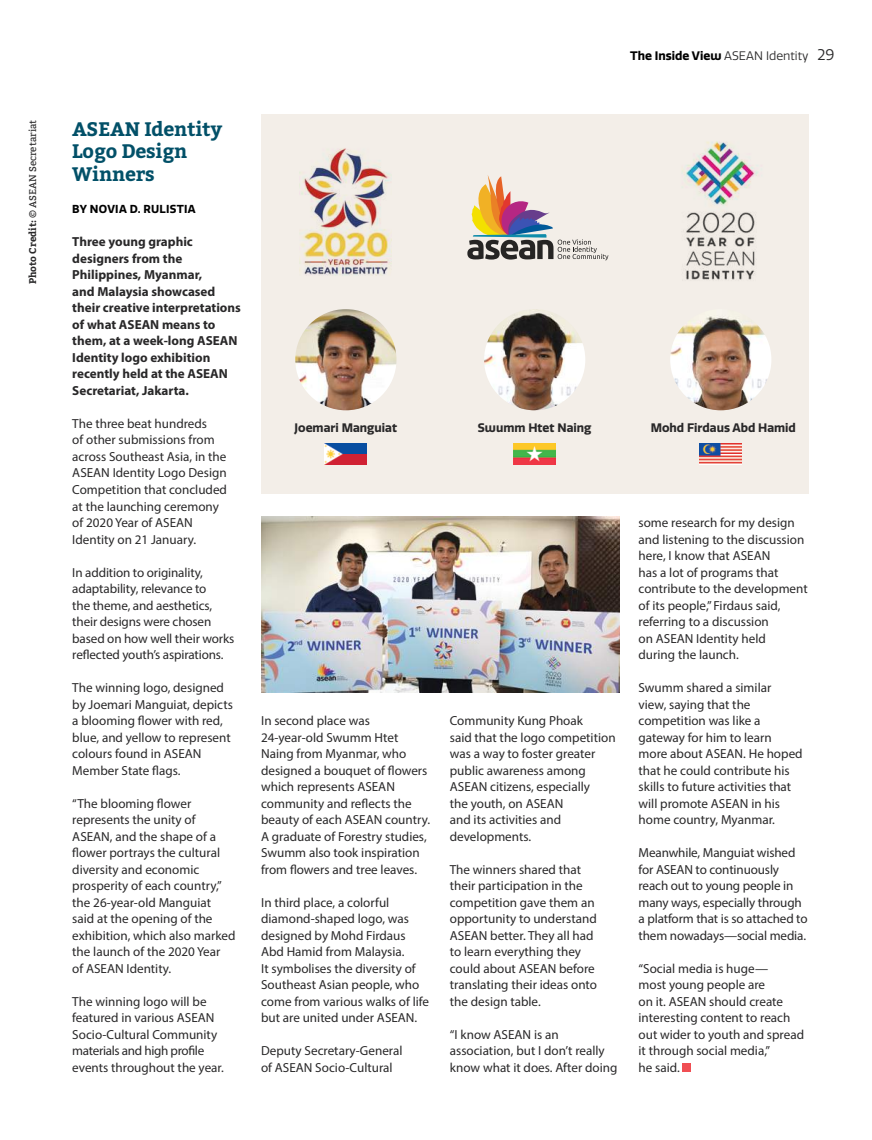
<style>
.page{position:relative;width:872px;height:1140px;background:#fff}
.page>*{position:absolute;margin:0;border:0;box-sizing:border-box;transform-origin:0 0}
.t1{font:700 19.5px/22.5px "Bitter";letter-spacing:-.01em;color:#025068}
.t2{font:13.2px/16.5px "Myriad Pro";color:#292829}
.t3{font:700 13.2px/16.5px "Myriad Pro";color:#292829}
.t4{font:700 12px "Quatro";color:#292829}
.t5{font:700 12px "Quatro";color:#000}
.t6{font:700 11.25px "Quatro";letter-spacing:.025em;color:#000}
.t7{font:9.75px "Bitter";color:#292829}
.s1{font-weight:700}
.s2{font-weight:400;color:#292829}
.s3{font-weight:400;font-size:15px;color:#292829}
</style>
<div class="page">
<div style="left:261px;top:114px;width:547px;height:380px;background:#f3eee8"></div>
<img style="left:261px;top:517px;width:358px;height:175px">
<img style="left:300px;top:148px;width:92px;height:128px">
<img style="left:682px;top:141px;width:76px;height:139px">
<svg style="left:467px;top:175px;width:141px;height:85px"></svg>
<img style="left:295px;top:309px;width:101px;height:101px;border-radius:51px">
<img style="left:484px;top:309px;width:101px;height:101px;border-radius:51px">
<img style="left:670px;top:309px;width:101px;height:101px;border-radius:51px">
<div style="left:682px;top:1063px;width:9px;height:8px;background:#f04e53"></div>
<img style="left:325px;top:443px;width:42px;height:21px">
<img style="left:513px;top:443px;width:43px;height:21px">
<img style="left:699px;top:443px;width:43px;height:21px">
<p class="t7" style="left:27px;top:284px;width:166px;rotate:-90deg"><span class="s1">Photo Credit:</span> © ASEAN Secretariat</p>
<p class="t5" style="left:630px;top:49px;width:206px">The Inside View <span class="s2">ASEAN Identity</span> <span class="s3">29</span></p>
<h1 class="t1" style="left:72px;top:118px;width:152px">ASEAN Identity<br>Logo Design<br>Winners</h1>
<p class="t6" style="left:72px;top:203px;width:125px">BY NOVIA D. RULISTIA</p>
<p class="t3" style="left:72px;top:233px;width:170px">Three young graphic designers from the<br>Philippines, Myanmar,<br>and Malaysia showcased their creative interpretations of what ASEAN means to them, at a week-long ASEAN<br>Identity logo exhibition recently held at the ASEAN<br>Secretariat, Jakarta.</p>
<p class="t2" style="left:72px;top:415px;width:156px">The three beat hundreds<br>of other submissions from across Southeast Asia, in the<br>ASEAN Identity Logo Design<br>Competition that concluded at the launching ceremony of 2020 Year of ASEAN<br>Identity on 21 January.</p>
<p class="t2" style="left:72px;top:563px;width:164px">In addition to originality, adaptability, relevance to<br>the theme, and aesthetics, their designs were chosen based on how well their works reflected youth’s aspirations.</p>
<p class="t2" style="left:72px;top:679px;width:162px">The winning logo, designed by Joemari Manguiat, depicts a blooming flower with red, blue, and yellow to represent colours found in ASEAN<br>Member State flags.</p>
<p class="t2" style="left:72px;top:794px;width:165px">“The blooming flower represents the unity of<br>ASEAN, and the shape of a flower portrays the cultural diversity and economic prosperity of each country,” the 26-year-old Manguiat said at the opening of the exhibition, which also marked the launch of the 2020 Year<br>of ASEAN Identity.</p>
<p class="t2" style="left:72px;top:992px;width:153px">The winning logo will be featured in various ASEAN<br>Socio-Cultural Community materials and high profile events throughout the year.</p>
<p class="t4" style="left:294px;top:420px;width:104px">Joemari Manguiat</p>
<p class="t4" style="left:478px;top:420px;width:115px">Swumm Htet Naing</p>
<p class="t4" style="left:651px;top:420px;width:147px">Mohd Firdaus Abd Hamid</p>
<p class="t2" style="left:261px;top:712px;width:170px">In second place was<br>24-year-old Swumm Htet<br>Naing from Myanmar, who designed a bouquet of flowers which represents ASEAN community and reflects the beauty of each ASEAN country.<br>A graduate of Forestry studies,<br>Swumm also took inspiration from flowers and tree leaves.</p>
<p class="t2" style="left:261px;top:893px;width:170px">In third place, a colorful diamond-shaped logo, was designed by Mohd Firdaus<br>Abd Hamid from Malaysia.<br>It symbolises the diversity of<br>Southeast Asian people, who come from various walks of life but are united under ASEAN.</p>
<p class="t2" style="left:261px;top:1042px;width:143px">Deputy Secretary-General of ASEAN Socio-Cultural</p>
<p class="t2" style="left:450px;top:712px;width:167px">Community Kung Phoak<br>said that the logo competition was a way to foster greater public awareness among<br>ASEAN citizens, especially<br>the youth, on ASEAN<br>and its activities and developments.</p>
<p class="t2" style="left:450px;top:860px;width:149px">The winners shared that their participation in the competition gave them an opportunity to understand<br>ASEAN better. They all had to learn everything they could about ASEAN before translating their ideas onto the design table.</p>
<p class="t2" style="left:450px;top:1025px;width:169px">“I know ASEAN is an association, but I don’t really know what it does. After doing</p>
<p class="t2" style="left:638px;top:514px;width:171px">some research for my design and listening to the discussion here, I know that ASEAN<br>has a lot of programs that contribute to the development of its people,” Firdaus said, referring to a discussion<br>on ASEAN Identity held<br>during the launch.</p>
<p class="t2" style="left:638px;top:679px;width:166px">Swumm shared a similar<br>view, saying that the competition was like a gateway for him to learn more about ASEAN. He hoped that he could contribute his skills to future activities that will promote ASEAN in his home country, Myanmar.</p>
<p class="t2" style="left:638px;top:844px;width:170px">Meanwhile, Manguiat wished for ASEAN to continuously reach out to young people in many ways, especially through a platform that is so attached to them nowadays—social media.</p>
<p class="t2" style="left:638px;top:959px;width:167px">“Social media is huge—<br>most young people are<br>on it. ASEAN should create interesting content to reach out wider to youth and spread it through social media,”<br>he said.</p>
</div>
